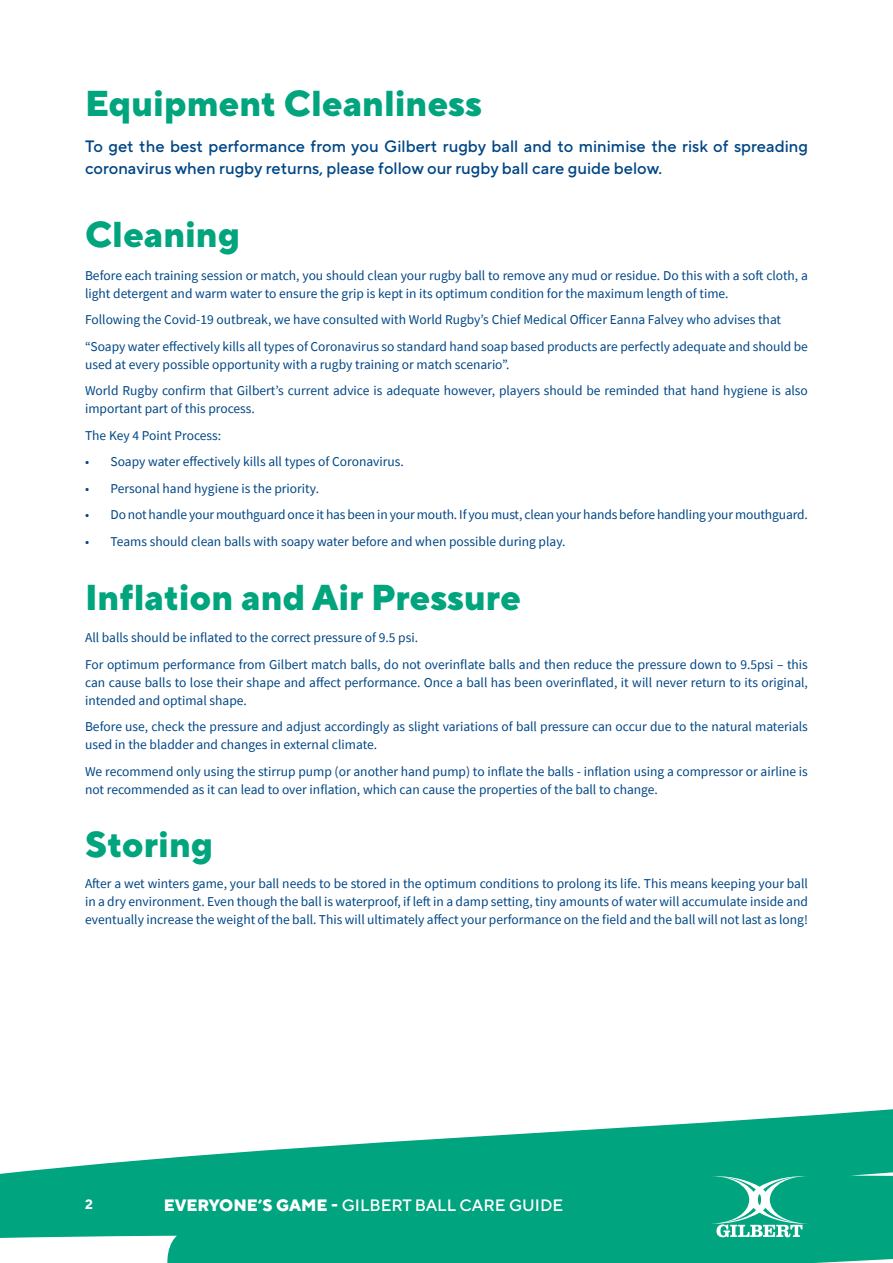
<style>
.page{position:relative;width:893px;height:1263px;background:#fff}
.page>*{position:absolute;margin:0;border:0;box-sizing:border-box;transform-origin:0 0}
.Paragraph_Style{font:800 36px "TT Norms Pro";color:#00a47d}
.Paragraph_Style-2{font:500 16.5px/22.5px "TT Norms Pro";color:#004685}
.t1{font:500 16.5px "TT Norms Pro";color:#fff}
.Paragraph_Style-3{font:13.5px/18px "Source Sans Pro";color:#004685}
.t2{font:700 13.5px "TT Norms Pro";color:#fff}
.s1{font-weight:800}
</style>
<div class="page">
<svg style="left:0;top:1109px;width:893px;height:154px;fill:#00a47e"></svg>
<svg style="left:711px;top:1176px;width:97px;height:61px"></svg>
<p class="Paragraph_Style" style="left:85px;top:76px;width:398px">Equipment Cleanliness</p>
<p class="Paragraph_Style-2" style="left:85px;top:133px;width:724px">To get the best performance from you Gilbert rugby ball and to minimise the risk of spreading coronavirus when rugby returns, please follow our rugby ball care guide below.</p>
<p class="Paragraph_Style" style="left:85px;top:208px;width:156px">Cleaning</p>
<p class="Paragraph_Style-3" style="left:85px;top:266px;width:724px">Before each training session or match, you should clean your rugby ball to remove any mud or residue. Do this with a soft cloth, a light detergent and warm water to ensure the grip is kept in its optimum condition for the maximum length of time.</p>
<p class="Paragraph_Style-3" style="left:85px;top:311px;width:698px">Following the Covid-19 outbreak, we have consulted with World Rugby’s Chief Medical Officer Eanna Falvey who advises that</p>
<p class="Paragraph_Style-3" style="left:85px;top:337px;width:724px">“Soapy water effectively kills all types of Coronavirus so standard hand soap based products are perfectly adequate and should be used at every possible opportunity with a rugby training or match scenario”.</p>
<p class="Paragraph_Style-3" style="left:85px;top:382px;width:724px">World Rugby confirm that Gilbert’s current advice is adequate however, players should be reminded that hand hygiene is also important part of this process.</p>
<p class="Paragraph_Style-3" style="left:85px;top:426px;width:138px">The Key 4 Point Process:</p>
<p class="Paragraph_Style-3" style="left:85px;top:453px;width:320px">• Soapy water effectively kills all types of Coronavirus.</p>
<p class="Paragraph_Style-3" style="left:85px;top:479px;width:235px">• Personal hand hygiene is the priority.</p>
<p class="Paragraph_Style-3" style="left:85px;top:506px;width:724px">• Do not handle your mouthguard once it has been in your mouth. If you must, clean your hands before handling your mouthguard.</p>
<p class="Paragraph_Style-3" style="left:85px;top:532px;width:482px">• Teams should clean balls with soapy water before and when possible during play.</p>
<p class="Paragraph_Style" style="left:85px;top:570px;width:437px">Inflation and Air Pressure</p>
<p class="Paragraph_Style-3" style="left:85px;top:629px;width:335px">All balls should be inflated to the correct pressure of 9.5 psi.</p>
<p class="Paragraph_Style-3" style="left:85px;top:655px;width:724px;text-align:justify">For optimum performance from Gilbert match balls, do not overinflate balls and then reduce the pressure down to 9.5psi – this can cause balls to lose their shape and affect performance. Once a ball has been overinflated, it will never return to its original, intended and optimal shape.</p>
<p class="Paragraph_Style-3" style="left:85px;top:718px;width:724px">Before use, check the pressure and adjust accordingly as slight variations of ball pressure can occur due to the natural materials used in the bladder and changes in external climate.</p>
<p class="Paragraph_Style-3" style="left:85px;top:762px;width:724px">We recommend only using the stirrup pump (or another hand pump) to inflate the balls - inflation using a compressor or airline is not recommended as it can lead to over inflation, which can cause the properties of the ball to change.</p>
<p class="Paragraph_Style" style="left:85px;top:817px;width:130px">Storing</p>
<p class="Paragraph_Style-3" style="left:85px;top:874px;width:724px;text-align:justify">After a wet winters game, your ball needs to be stored in the optimum conditions to prolong its life. This means keeping your ball in a dry environment. Even though the ball is waterproof, if left in a damp setting, tiny amounts of water will accumulate inside and eventually increase the weight of the ball. This will ultimately affect your performance on the field and the ball will not last as long!</p>
<p class="t2" style="left:85px;top:1194px;width:9px">2</p>
<p class="t1" style="left:164px;top:1193px;width:401px"><span class="s1">EVERYONE’S GAME -</span> GILBERT BALL CARE GUIDE</p>
</div>
